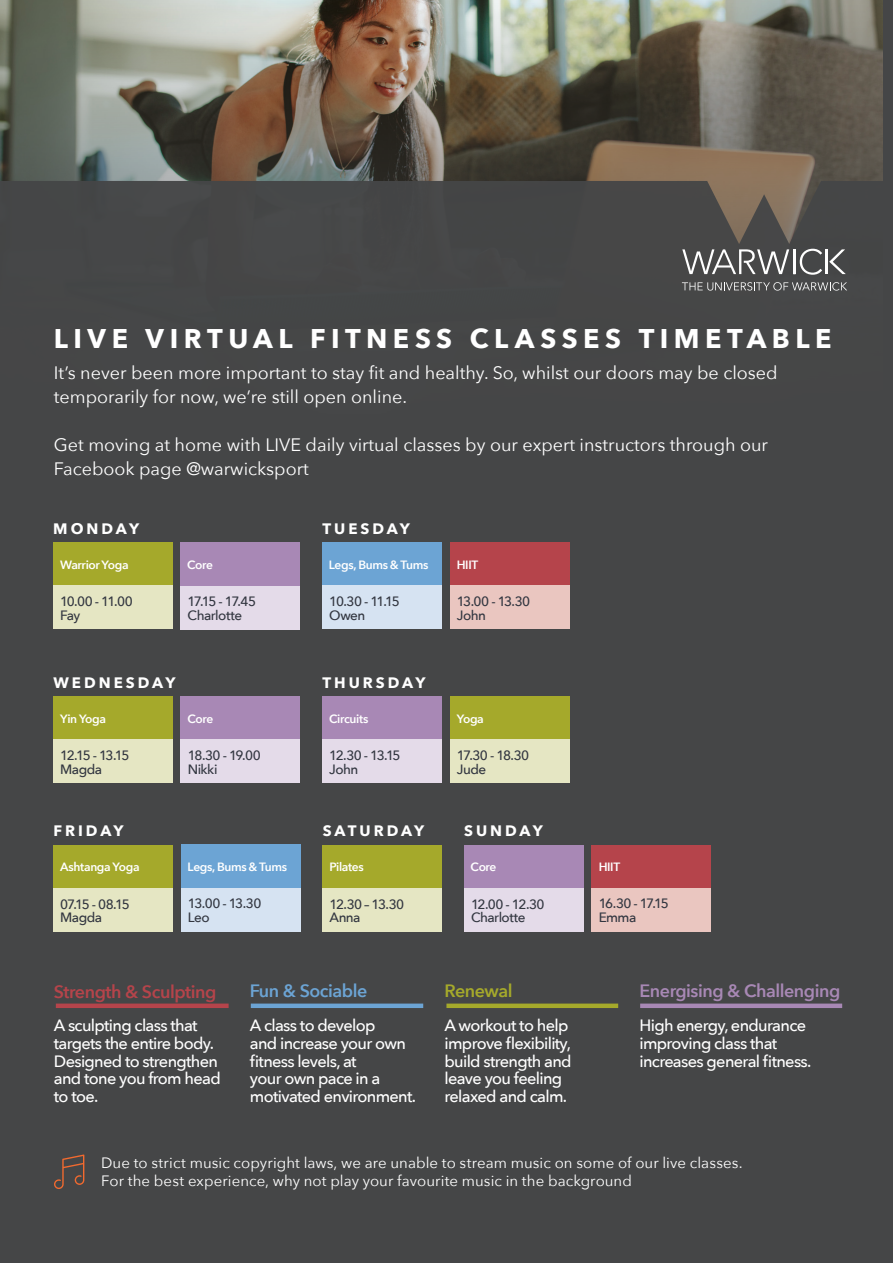
<style>
.page{position:relative;width:893px;height:1263px;background:#454647}
.page>*{position:absolute;margin:0;border:0;box-sizing:border-box;transform-origin:0 0}
.t1{font:700 27px "Avenir Next";letter-spacing:.205em;color:#fff}
.t2{font:18px/24px "Avenir Next";color:#fff}
.t3{font:600 17.85px "Avenir Next";letter-spacing:-.025em;color:#a888b5}
.t4{font:600 17.85px "Avenir Next";letter-spacing:-.025em;color:#b5444b}
.t5{font:600 17.85px "Avenir Next";letter-spacing:-.025em;color:#6ca4d4}
.t6{font:600 17.85px "Avenir Next";letter-spacing:-.025em;color:#a5a92b}
.t7{font:500 16.35px/17.9px "Avenir Next";letter-spacing:-.04em;color:#fff}
.t8{font:700 15.15px "Avenir Next";letter-spacing:.2em;color:#fff}
.t9{font:15px "Avenir Next";letter-spacing:.005em;color:#fff}
.t10{font:500 13.5px/13.5px "Avenir Next";letter-spacing:-.04em;color:#323640}
.t11{font:600 12px "Avenir Next";letter-spacing:-.03em;color:#fff}
</style>
<div class="page">
<img style="left:0;top:0;width:882px;height:181px">
<svg style="left:681px;top:181px;width:140px;height:102px"></svg>
<svg style="left:682px;top:249px;width:164px;height:26px"></svg>
<svg style="left:682px;top:282px;width:165px;height:9px"></svg>
<div style="left:56px;top:1003px;width:173px;height:5px;background:#b5444b"></div>
<div style="left:446px;top:1003px;width:172px;height:5px;background:#a5a92b"></div>
<div style="left:251px;top:1003px;width:172px;height:5px;background:#6ca4d4"></div>
<div style="left:640px;top:1003px;width:202px;height:5px;background:#a888b5"></div>
<div style="left:450px;top:542px;width:119px;height:44px;background:#b5444b"></div>
<div style="left:450px;top:586px;width:119px;height:43px;background:#eac6c0"></div>
<div style="left:322px;top:542px;width:119px;height:44px;background:#6ca4d4"></div>
<div style="left:322px;top:586px;width:119px;height:43px;background:#d6e3f2"></div>
<div style="left:53px;top:696px;width:119px;height:44px;background:#a5a92b"></div>
<div style="left:53px;top:739px;width:119px;height:44px;background:#e5e6c3"></div>
<div style="left:181px;top:696px;width:119px;height:44px;background:#a888b5"></div>
<div style="left:181px;top:740px;width:119px;height:43px;background:#e4dbe9"></div>
<div style="left:322px;top:696px;width:119px;height:44px;background:#a888b5"></div>
<div style="left:322px;top:740px;width:119px;height:43px;background:#e4dbe9"></div>
<div style="left:53px;top:845px;width:119px;height:43px;background:#a5a92b"></div>
<div style="left:53px;top:888px;width:119px;height:43px;background:#e5e6c3"></div>
<div style="left:592px;top:845px;width:119px;height:43px;background:#b5444b"></div>
<div style="left:592px;top:888px;width:119px;height:43px;background:#eac6c0"></div>
<div style="left:323px;top:845px;width:119px;height:43px;background:#a5a92b"></div>
<div style="left:323px;top:888px;width:119px;height:43px;background:#e5e6c3"></div>
<svg style="left:54px;top:1154px;width:30px;height:35px"></svg>
<div style="left:53px;top:542px;width:119px;height:44px;background:#a5a92b"></div>
<div style="left:53px;top:586px;width:119px;height:43px;background:#e5e6c3"></div>
<div style="left:181px;top:542px;width:119px;height:44px;background:#a888b5"></div>
<div style="left:181px;top:586px;width:119px;height:43px;background:#e4dbe9"></div>
<div style="left:181px;top:845px;width:119px;height:43px;background:#6ca4d4"></div>
<div style="left:181px;top:888px;width:119px;height:43px;background:#d6e3f2"></div>
<div style="left:464px;top:845px;width:119px;height:43px;background:#a888b5"></div>
<div style="left:464px;top:888px;width:119px;height:43px;background:#e4dbe9"></div>
<div style="left:450px;top:696px;width:119px;height:44px;background:#a5a92b"></div>
<div style="left:450px;top:739px;width:119px;height:44px;background:#e5e6c3"></div>
<p class="t1" style="left:54px;top:316px;width:779px">LIVE VIRTUAL FITNESS CLASSES TIMETABLE</p>
<p class="t2" style="left:54px;top:360px;width:725px">It’s never been more important to stay fit and healthy. So, whilst our doors may be closed temporarily for now, we’re still open online.</p>
<p class="t2" style="left:54px;top:432px;width:716px">Get moving at home with LIVE daily virtual classes by our expert instructors through our<br>Facebook page @warwicksport</p>
<p class="t8" style="left:53px;top:515px;width:87px">MONDAY</p>
<p class="t11" style="left:60px;top:555px;width:70px">Warrior Yoga</p>
<p class="t10" style="left:60px;top:594px;width:74px">10.00 - 11.00<br>Fay</p>
<p class="t11" style="left:187px;top:555px;width:27px">Core</p>
<p class="t10" style="left:188px;top:594px;width:70px">17.15 - 17.45</p>
<p class="t10" style="left:188px;top:608px;width:56px">Charlotte</p>
<p class="t8" style="left:53px;top:669px;width:124px">WEDNESDAY</p>
<p class="t11" style="left:60px;top:708px;width:47px">Yin Yoga</p>
<p class="t10" style="left:60px;top:748px;width:71px">12.15 - 13.15</p>
<p class="t10" style="left:60px;top:762px;width:43px">Magda</p>
<p class="t11" style="left:187px;top:708px;width:27px">Core</p>
<p class="t10" style="left:188px;top:748px;width:74px">18.30 - 19.00</p>
<p class="t10" style="left:188px;top:762px;width:31px">Nikki</p>
<p class="t8" style="left:53px;top:817px;width:72px">FRIDAY</p>
<p class="t11" style="left:60px;top:857px;width:81px">Ashtanga Yoga</p>
<p class="t10" style="left:60px;top:897px;width:71px">07.15 - 08.15</p>
<p class="t10" style="left:60px;top:910px;width:43px">Magda</p>
<p class="t11" style="left:187px;top:857px;width:101px">Legs, Bums &amp; Tums</p>
<p class="t10" style="left:188px;top:896px;width:75px">13.00 - 13.30</p>
<p class="t10" style="left:188px;top:910px;width:23px">Leo</p>
<p class="t8" style="left:322px;top:515px;width:89px">TUESDAY</p>
<p class="t11" style="left:329px;top:555px;width:101px">Legs, Bums &amp; Tums</p>
<p class="t10" style="left:329px;top:594px;width:72px">10.30 - 11.15</p>
<p class="t10" style="left:329px;top:608px;width:38px">Owen</p>
<p class="t8" style="left:322px;top:669px;width:105px">THURSDAY</p>
<p class="t11" style="left:329px;top:708px;width:41px">Circuits</p>
<p class="t10" style="left:329px;top:748px;width:73px">12.30 - 13.15<br>John</p>
<p class="t8" style="left:323px;top:817px;width:103px">SATURDAY</p>
<p class="t11" style="left:329px;top:857px;width:36px">Pilates</p>
<p class="t10" style="left:329px;top:897px;width:76px">12.30 – 13.30</p>
<p class="t10" style="left:329px;top:910px;width:33px">Anna</p>
<p class="t11" style="left:457px;top:554px;width:23px">HIIT</p>
<p class="t10" style="left:457px;top:594px;width:75px">13.00 - 13.30</p>
<p class="t10" style="left:457px;top:608px;width:31px">John</p>
<p class="t11" style="left:457px;top:708px;width:29px">Yoga</p>
<p class="t10" style="left:457px;top:748px;width:74px">17.30 - 18.30</p>
<p class="t10" style="left:457px;top:762px;width:31px">Jude</p>
<p class="t8" style="left:464px;top:817px;width:80px">SUNDAY</p>
<p class="t11" style="left:471px;top:857px;width:27px">Core</p>
<p class="t10" style="left:471px;top:897px;width:75px">12.00 - 12.30</p>
<p class="t10" style="left:471px;top:910px;width:56px">Charlotte</p>
<p class="t5" style="left:250px;top:976px;width:119px">Fun &amp; Sociable</p>
<p class="t6" style="left:444px;top:976px;width:70px">Renewal</p>
<p class="t4" style="left:54px;top:976px;width:164px">Strength &amp; Sculpting</p>
<p class="t7" style="left:54px;top:1016px;width:168px">A sculpting class that targets the entire body.<br>Designed to strengthen and tone you from head to toe.</p>
<p class="t7" style="left:444px;top:1016px;width:129px">A workout to help improve flexibility, build strength and leave you feeling relaxed and calm.</p>
<p class="t7" style="left:250px;top:1016px;width:168px">A class to develop<br>and increase your own fitness levels, at<br>your own pace in a motivated environment.</p>
<p class="t11" style="left:599px;top:857px;width:23px">HIIT</p>
<p class="t10" style="left:599px;top:896px;width:72px">16.30 - 17.15</p>
<p class="t10" style="left:599px;top:910px;width:39px">Emma</p>
<p class="t3" style="left:639px;top:976px;width:202px">Energising &amp; Challenging</p>
<p class="t7" style="left:639px;top:1016px;width:174px">High energy, endurance improving class that increases general fitness.</p>
<p class="t9" style="left:101px;top:1150px;width:643px">Due to strict music copyright laws, we are unable to stream music on some of our live classes.</p>
<p class="t9" style="left:101px;top:1168px;width:532px">For the best experience, why not play your favourite music in the background</p>
</div>
